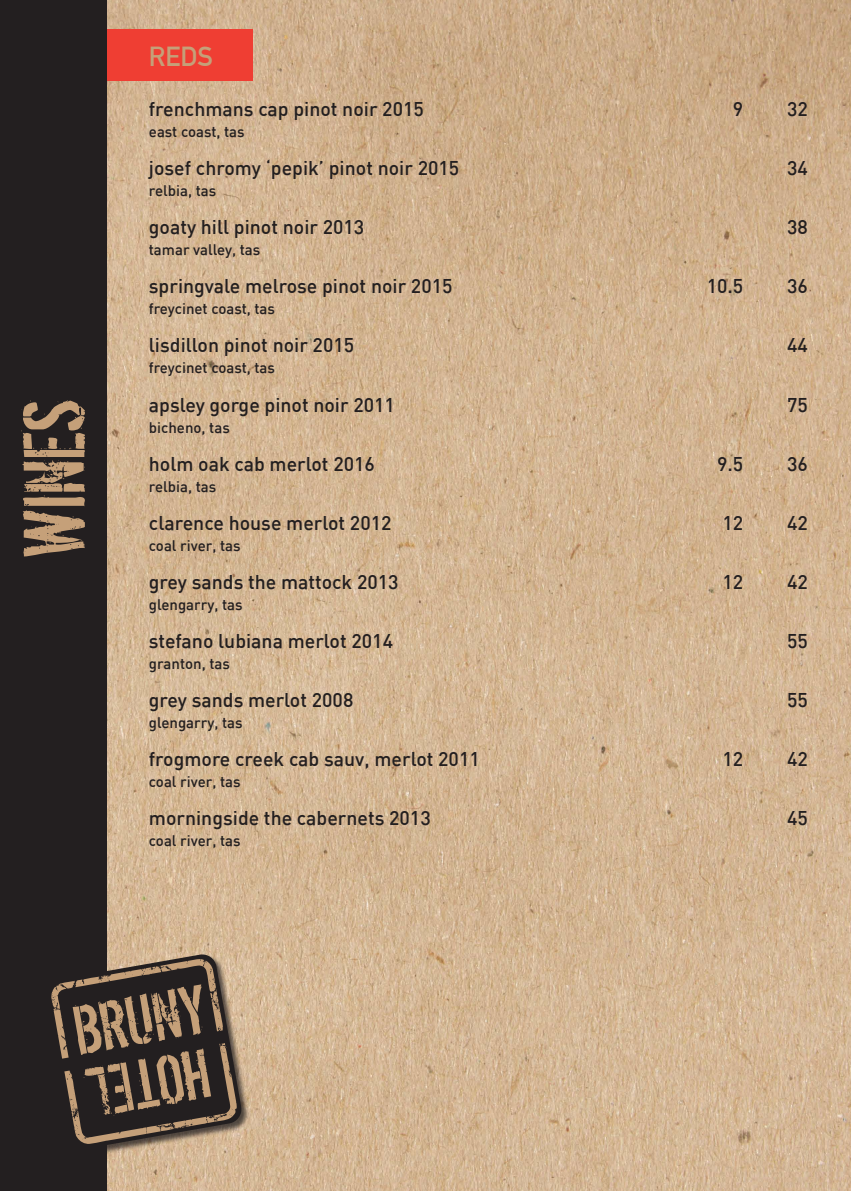
<style>
.page{position:relative;width:851px;height:1191px;background:#fff}
.page>*{position:absolute;margin:0;border:0;box-sizing:border-box;transform-origin:0 0}
.t1{font:700 27px "DIN Alternate";color:#c5a079}
.t2{font:500 19.5px "DIN";color:#231f20}
.t3{font:500 15px "DIN";color:#231f20}
</style>
<div class="page">
<img style="left:106px;top:0;width:744px;height:1191px">
<div style="left:106px;top:30px;width:146px;height:51px;background:#ef3e33"></div>
<div style="left:0;top:0;width:106px;height:1191px;background:#231f20"></div>
<div style="left:47px;top:954px;width:203px;height:203px;background:#231f20;opacity:.75"></div>
<svg style="left:47px;top:953px;width:195px;height:196px"></svg>
<svg style="left:21px;top:400px;width:64px;height:156px"></svg>
<h1 class="t1" style="left:149px;top:35px;width:65px">REDS</h1>
<p class="t2" style="left:149px;top:97px;width:276px">frenchmans cap pinot noir 2015</p>
<p class="t2" style="left:732px;top:97px;width:12px">9</p>
<p class="t2" style="left:787px;top:97px;width:22px">32</p>
<p class="t3" style="left:149px;top:122px;width:97px">east coast, tas</p>
<p class="t2" style="left:149px;top:156px;width:312px">josef chromy ‘pepik’ pinot noir 2015</p>
<p class="t2" style="left:787px;top:156px;width:22px">34</p>
<p class="t3" style="left:149px;top:181px;width:69px">relbia, tas</p>
<p class="t2" style="left:149px;top:215px;width:217px">goaty hill pinot noir 2013</p>
<p class="t2" style="left:787px;top:215px;width:22px">38</p>
<p class="t3" style="left:149px;top:240px;width:113px">tamar valley, tas</p>
<p class="t2" style="left:149px;top:274px;width:305px">springvale melrose pinot noir 2015</p>
<p class="t2" style="left:706px;top:274px;width:38px">10.5</p>
<p class="t2" style="left:787px;top:274px;width:22px">36</p>
<p class="t3" style="left:149px;top:299px;width:128px">freycinet coast, tas</p>
<p class="t2" style="left:149px;top:333px;width:207px">lisdillon pinot noir 2015</p>
<p class="t2" style="left:787px;top:333px;width:22px">44</p>
<p class="t3" style="left:149px;top:358px;width:128px">freycinet coast, tas</p>
<p class="t2" style="left:149px;top:392px;width:247px">apsley gorge pinot noir 2011</p>
<p class="t2" style="left:787px;top:392px;width:22px">75</p>
<p class="t3" style="left:149px;top:417px;width:82px">bicheno, tas</p>
<p class="t2" style="left:149px;top:451px;width:227px">holm oak cab merlot 2016</p>
<p class="t2" style="left:717px;top:451px;width:28px">9.5</p>
<p class="t2" style="left:787px;top:451px;width:22px">36</p>
<p class="t3" style="left:149px;top:476px;width:69px">relbia, tas</p>
<p class="t2" style="left:149px;top:510px;width:244px">clarence house merlot 2012</p>
<p class="t2" style="left:722px;top:510px;width:22px">12</p>
<p class="t2" style="left:787px;top:510px;width:22px">42</p>
<p class="t3" style="left:149px;top:535px;width:93px">coal river, tas</p>
<p class="t2" style="left:149px;top:569px;width:251px">grey sands the mattock 2013</p>
<p class="t2" style="left:722px;top:569px;width:22px">12</p>
<p class="t2" style="left:787px;top:569px;width:22px">42</p>
<p class="t3" style="left:149px;top:594px;width:95px">glengarry, tas</p>
<p class="t2" style="left:149px;top:628px;width:245px">stefano lubiana merlot 2014</p>
<p class="t2" style="left:787px;top:628px;width:22px">55</p>
<p class="t3" style="left:149px;top:653px;width:82px">granton, tas</p>
<p class="t2" style="left:149px;top:687px;width:206px">grey sands merlot 2008</p>
<p class="t2" style="left:787px;top:687px;width:22px">55</p>
<p class="t3" style="left:149px;top:712px;width:95px">glengarry, tas</p>
<p class="t2" style="left:149px;top:746px;width:332px">frogmore creek cab sauv, merlot 2011</p>
<p class="t2" style="left:722px;top:746px;width:22px">12</p>
<p class="t2" style="left:787px;top:746px;width:22px">42</p>
<p class="t3" style="left:149px;top:771px;width:93px">coal river, tas</p>
<p class="t2" style="left:149px;top:805px;width:283px">morningside the cabernets 2013</p>
<p class="t2" style="left:787px;top:805px;width:22px">45</p>
<p class="t3" style="left:149px;top:830px;width:93px">coal river, tas</p>
</div>
